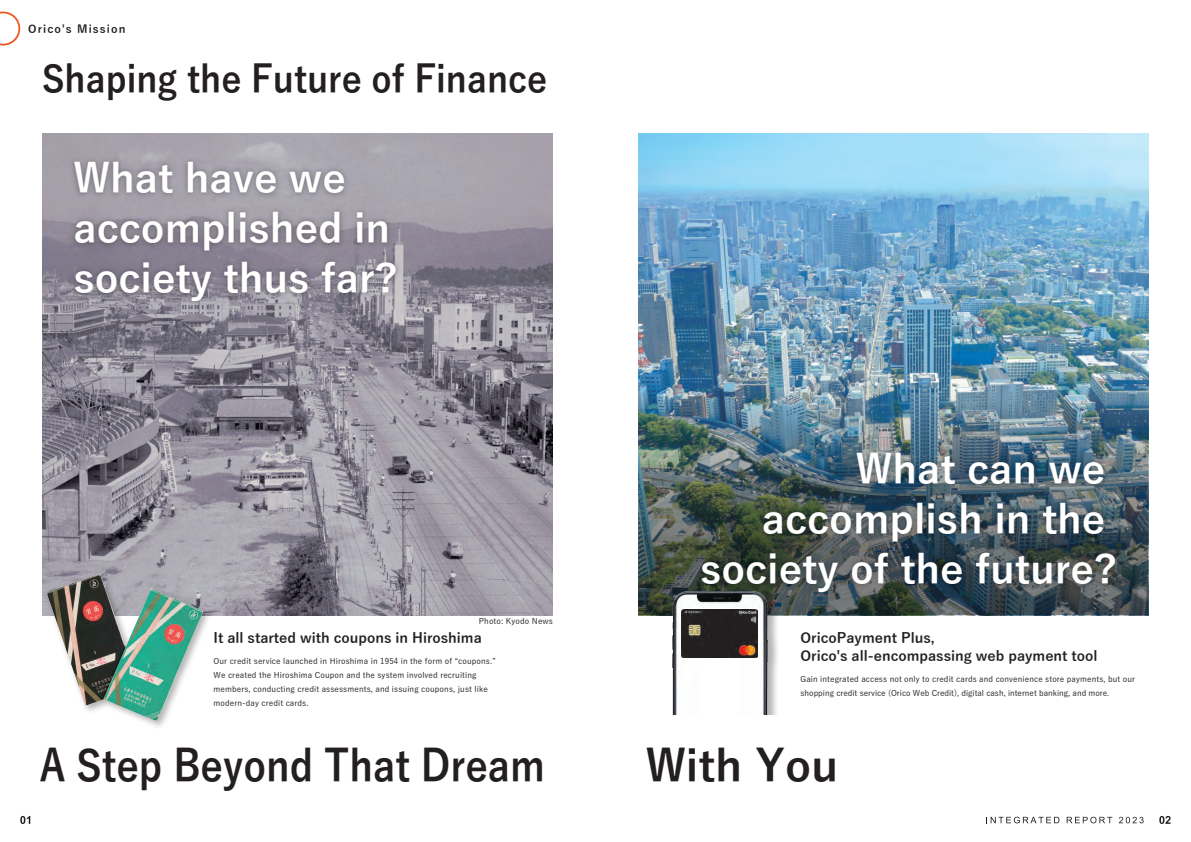
<style>
.page{position:relative;width:1191px;height:842px;background:#fff}
.page>*{position:absolute;margin:0;border:0;box-sizing:border-box;transform-origin:0 0}
.t1{font:700 44px "Yu Gothic";color:#231f20;scale:.87 1}
.t2{font:700 40px/50px "Yu Gothic";color:#fff}
.t3{font:700 38px "Yu Gothic";color:#231f20;scale:.9 1}
.t4{font:700 14px/18px "Yu Gothic";color:#231f20}
.t5{font:700 11px "Yu Gothic";letter-spacing:.1em;color:#231f20}
.t6{font:500 8px/14px "Yu Gothic";letter-spacing:.015em;color:#231f20}
</style>
<div class="page">
<img style="left:638px;top:133px;width:510px;height:250px">
<img style="left:43px;top:133px;width:510px;height:482px">
<img style="left:638px;top:383px;width:510px;height:232px">
<img style="left:65px;top:150px;width:345px;height:164px">
<img style="left:691px;top:440px;width:434px;height:165px">
<img style="left:0;top:11px;width:21px;height:35px">
<img style="left:42px;top:557px;width:216px;height:170px">
<img style="left:669px;top:586px;width:113px;height:128px">
<img style="left:672px;top:591px;width:96px;height:123px">
<img style="left:681px;top:609px;width:77px;height:49px">
<svg style="left:20px;top:816px;width:10px;height:8px"></svg>
<svg style="left:1159px;top:816px;width:11px;height:8px"></svg>
<svg style="left:986px;top:817px;width:73px;height:6px"></svg>
<svg style="left:1066px;top:817px;width:46px;height:6px"></svg>
<svg style="left:1119px;top:817px;width:24px;height:6px"></svg>
<h3 class="t5" style="left:28px;top:23px;width:99px">Orico's Mission</h3>
<h3 class="t3" style="left:42px;top:57px;width:562px">Shaping the Future of Finance</h3>
<h2 class="t2" style="left:73px;top:155px;width:326px">What have we accomplished in society thus far?</h2>
<p class="t6" style="left:479px;top:613px;width:76px">Photo: Kyodo News</p>
<h3 class="t4" style="left:213px;top:630px;width:270px">It all started with coupons in Hiroshima</h3>
<p class="t6" style="left:213px;top:653px;width:284px">Our credit service launched in Hiroshima in 1954 in the form of “coupons.” We created the Hiroshima Coupon and the system involved recruiting members, conducting credit assessments, and issuing coupons, just like modern-day credit cards.</p>
<h2 class="t2" style="left:700px;top:445px;width:418px;text-align:right">What can we accomplish in the society of the future?</h2>
<h3 class="t4" style="left:800px;top:630px;width:298px">OricoPayment Plus,<br>Orico's all-encompassing web payment tool</h3>
<p class="t6" style="left:800px;top:671px;width:336px">Gain integrated access not only to credit cards and convenience store payments, but our shopping credit service (Orico Web Credit), digital cash, internet banking, and more.</p>
<h1 class="t1" style="left:39px;top:741px;width:920px">A Step Beyond That Dream　　 With You</h1>
</div>
